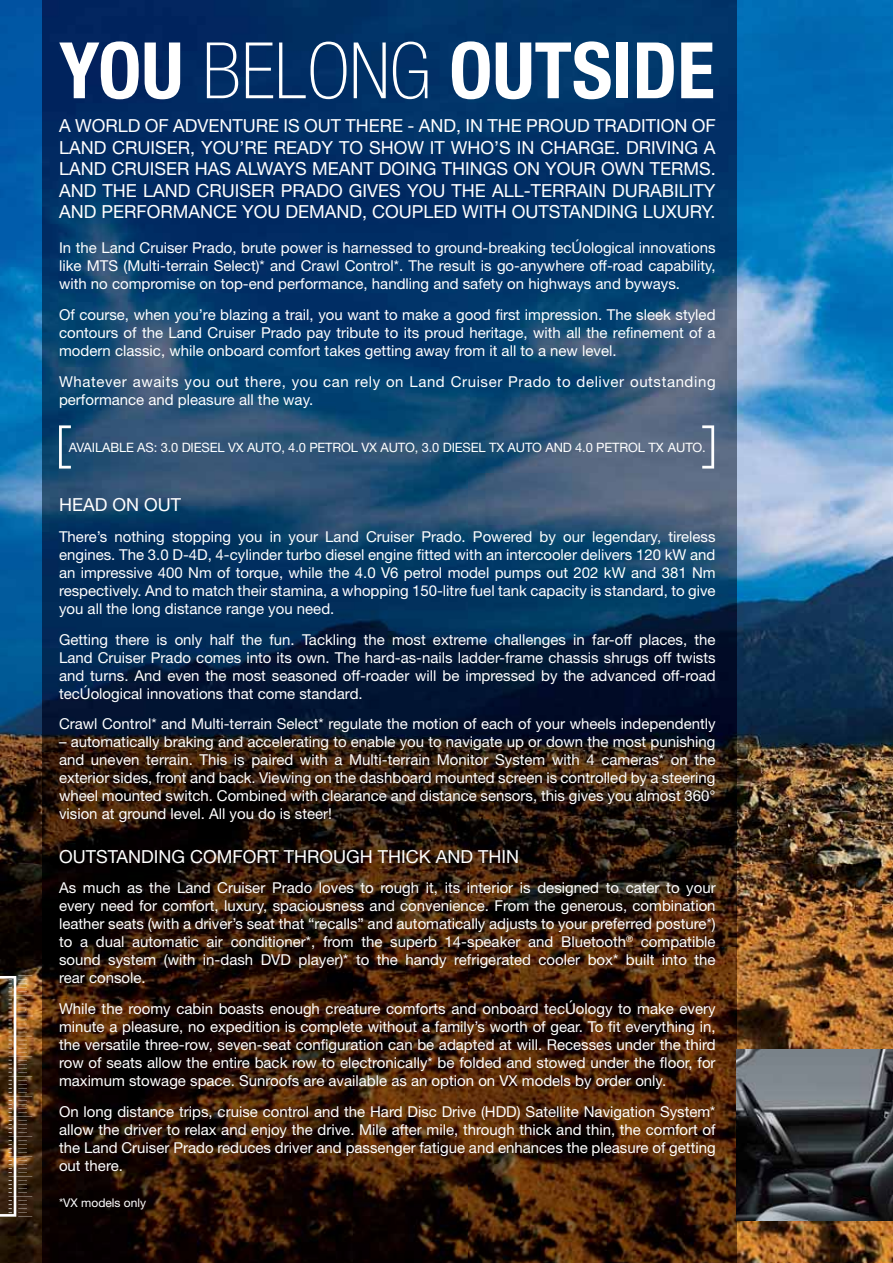
<style>
.page{position:relative;width:893px;height:1263px;background:#fff}
.page>*{position:absolute;margin:0;border:0;box-sizing:border-box;transform-origin:0 0}
.t1{font:700 condensed 78px "Helvetica Neue LT Std";color:#fff}
.t2{font:18px/21.6px "Helvetica Neue LT Std";color:#fff;text-align:justify}
.t3{font:15px/18px "Helvetica Neue LT Std";color:#fff;text-align:justify}
.t4{font:15px/18px "Helvetica Neue LT Std";letter-spacing:.04em;color:#fff}
.t5{font:12.9px "Helvetica Neue LT Std";letter-spacing:-.01em;color:#fff}
.t6{font:12px "Helvetica Neue LT Std";color:#fff}
.s1{font-weight:100}
</style>
<div class="page">
<img style="left:0;top:0;width:893px;height:1263px">
<img style="left:43px;top:0;width:693px;height:1263px">
<img style="left:0;top:976px;width:33px;height:241px">
<svg style="left:59px;top:425px;width:12px;height:44px"></svg>
<svg style="left:702px;top:425px;width:12px;height:44px"></svg>
<img style="left:736px;top:1049px;width:157px;height:171px">
<h1 class="t1" style="left:59px;top:26px;width:657px">YOU <span class="s1">BELONG</span> OUTSIDE</h1>
<p class="t2" style="left:59px;top:117px;width:658px">A WORLD OF ADVENTURE IS OUT THERE - AND, IN THE PROUD TRADITION OF LAND CRUISER, YOU’RE READY TO SHOW IT WHO’S IN CHARGE. DRIVING A LAND CRUISER HAS ALWAYS MEANT DOING THINGS ON YOUR OWN TERMS.<br>AND THE LAND CRUISER PRADO GIVES YOU THE ALL-TERRAIN DURABILITY AND PERFORMANCE YOU DEMAND, COUPLED WITH OUTSTANDING LUXURY.</p>
<p class="t3" style="left:59px;top:241px;width:658px">In the Land Cruiser Prado, brute power is harnessed to ground-breaking tecÚological innovations like MTS (Multi-terrain Select)* and Crawl Control*. The result is go-anywhere off-road capability, with no compromise on top-end performance, handling and safety on highways and byways.</p>
<p class="t3" style="left:59px;top:308px;width:658px">Of course, when you’re blazing a trail, you want to make a good first impression. The sleek styled contours of the Land Cruiser Prado pay tribute to its proud heritage, with all the refinement of a modern classic, while onboard comfort takes getting away from it all to a new level.</p>
<p class="t4" style="left:59px;top:374px;width:658px">Whatever awaits you out there, you can rely on Land Cruiser Prado to deliver outstanding performance and pleasure all the way.</p>
<p class="t5" style="left:69px;top:442px;width:639px">AVAILABLE AS: 3.0 DIESEL VX AUTO, 4.0 PETROL VX AUTO, 3.0 DIESEL TX AUTO AND 4.0 PETROL TX AUTO.</p>
<p class="t2" style="left:59px;top:496px;width:124px">HEAD ON OUT</p>
<p class="t3" style="left:59px;top:529px;width:658px">There’s nothing stopping you in your Land Cruiser Prado. Powered by our legendary, tireless engines. The 3.0 D-4D, 4-cylinder turbo diesel engine fitted with an intercooler delivers 120 kW and an impressive 400 Nm of torque, while the 4.0 V6 petrol model pumps out 202 kW and 381 Nm respectively. And to match their stamina, a whopping 150-litre fuel tank capacity is standard, to give you all the long distance range you need.</p>
<p class="t3" style="left:59px;top:632px;width:658px">Getting there is only half the fun. Tackling the most extreme challenges in far-off places, the Land Cruiser Prado comes into its own. The hard-as-nails ladder-frame chassis shrugs off twists and turns. And even the most seasoned off-roader will be impressed by the advanced off-road tecÚological innovations that come standard.</p>
<p class="t3" style="left:59px;top:717px;width:658px">Crawl Control* and Multi-terrain Select* regulate the motion of each of your wheels independently</p>
<p class="t3" style="left:59px;top:735px;width:658px">– automatically braking and accelerating to enable you to navigate up or down the most punishing and uneven terrain. This is paired with a Multi-terrain Monitor System with 4 cameras* on the exterior sides, front and back. Viewing on the dashboard mounted screen is controlled by a steering wheel mounted switch. Combined with clearance and distance sensors, this gives you almost 360° vision at ground level. All you do is steer!</p>
<p class="t2" style="left:59px;top:847px;width:462px">OUTSTANDING COMFORT THROUGH THICK AND THIN</p>
<p class="t3" style="left:59px;top:881px;width:658px">As much as the Land Cruiser Prado loves to rough it, its interior is designed to cater to your every need for comfort, luxury, spaciousness and convenience. From the generous, combination leather seats (with a driver’s seat that “recalls” and automatically adjusts to your preferred posture*) to a dual automatic air conditioner*, from the superb 14-speaker and Bluetooth<sup>®</sup> compatible sound system (with in-dash DVD player)* to the handy refrigerated cooler box* built into the rear console.</p>
<p class="t3" style="left:59px;top:1001px;width:658px">While the roomy cabin boasts enough creature comforts and onboard tecÚology to make every minute a pleasure, no expedition is complete without a family’s worth of gear. To fit everything in, the versatile three-row, seven-seat configuration can be adapted at will. Recesses under the third row of seats allow the entire back row to electronically* be folded and stowed under the floor, for maximum stowage space. Sunroofs are available as an option on VX models by order only.</p>
<p class="t3" style="left:59px;top:1104px;width:658px">On long distance trips, cruise control and the Hard Disc Drive (HDD) Satellite Navigation System* allow the driver to relax and enjoy the drive. Mile after mile, through thick and thin, the comfort of the Land Cruiser Prado reduces driver and passenger fatigue and enhances the pleasure of getting out there.</p>
<p class="t6" style="left:59px;top:1198px;width:89px">*VX models only</p>
</div>
